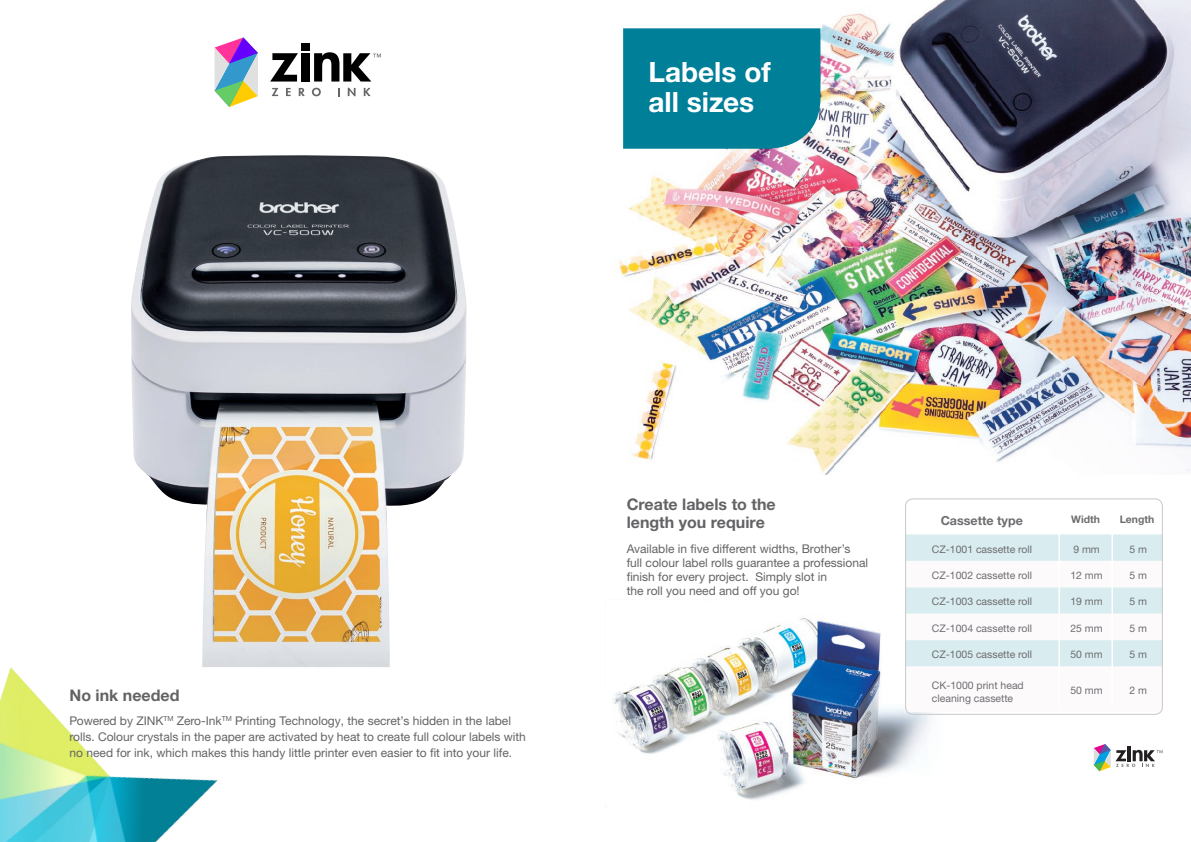
<style>
.page{position:relative;width:1191px;height:842px;background:#fff}
.page>*{position:absolute;margin:0;border:0;box-sizing:border-box;transform-origin:0 0}
.t1{font:700 28px/30px "Helvetica Neue LTW1 G";color:#fff}
.t2{font:700 16px/18px "Helvetica Neue LTW1 G";color:#636366}
.t3{font:700 12.5px "Helvetica Neue LTW1 G";color:#6c6d70}
.t4{font:12px/14px "Helvetica Neue LTW1 G";color:#636366}
.t5{font:10.4px/13.6px "Helvetica Neue LTW1 G";color:#6c6d70}
.t6{font:700 10.4px "Helvetica Neue LTW1 G";color:#6c6d70}
</style>
<div class="page">
<img style="left:131px;top:155px;width:336px;height:512px">
<svg style="left:270px;top:53px;width:28px;height:29px"></svg>
<div style="left:301px;top:53px;width:8px;height:29px;background:#000"></div>
<div style="left:301px;top:43px;width:8px;height:8px;background:#000"></div>
<svg style="left:272px;top:88px;width:6px;height:8px"></svg>
<svg style="left:286px;top:88px;width:5px;height:8px"></svg>
<svg style="left:299px;top:88px;width:6px;height:8px"></svg>
<svg style="left:312px;top:88px;width:9px;height:8px"></svg>
<svg style="left:348px;top:88px;width:7px;height:8px"></svg>
<svg style="left:364px;top:88px;width:7px;height:8px"></svg>
<svg style="left:314px;top:52px;width:67px;height:30px"></svg>
<svg style="left:214px;top:37px;width:44px;height:70px"></svg>
<img style="left:618px;top:0;width:573px;height:475px">
<div style="left:623px;top:28px;width:197px;height:121px;background:#007f98"></div>
<img style="left:612px;top:617px;width:319px;height:183px">
<svg style="left:1093px;top:744px;width:69px;height:27px"></svg>
<svg style="left:905px;top:534px;width:257px;height:178px"></svg>
<hr style="left:1058px;top:506px;width:2px;height:201px;background:#fff">
<hr style="left:1111px;top:506px;width:2px;height:201px;background:#fff">
<div style="left:905px;top:499px;width:257px;height:216px;border:1px solid #c7c8ca;border-radius:7px"></div>
<img style="left:0;top:620px;width:237px;height:222px">
<p class="t1" style="left:648px;top:57px;width:124px">Labels of all sizes</p>
<p class="t2" style="left:70px;top:686px;width:111px">No ink needed</p>
<p class="t4" style="left:70px;top:713px;width:458px;line-height:16px">Powered by ZINK<sup>TM</sup> Zero-Ink<sup>TM</sup> Printing Technology, the secret’s hidden in the label rolls. Colour crystals in the paper are activated by heat to create full colour labels with no need for ink, which makes this handy little printer even easier to fit into your life.</p>
<p class="t2" style="left:626px;top:495px;width:151px">Create labels to the length you require</p>
<p class="t4" style="left:626px;top:542px;width:243px">Available in five different widths, Brother’s full colour label rolls guarantee a professional finish for every project. Simply slot in<br>the roll you need and off you go!</p>
<p class="t3" style="left:940px;top:513px;width:84px">Cassette type</p>
<p class="t6" style="left:1071px;top:513px;width:30px">Width</p>
<p class="t6" style="left:1120px;top:513px;width:36px">Length</p>
<p class="t5" style="left:932px;top:542px;width:102px">CZ-1001 cassette roll</p>
<p class="t5" style="left:1073px;top:542px;width:28px">9 mm</p>
<p class="t5" style="left:1129px;top:542px;width:19px">5 m</p>
<p class="t5" style="left:932px;top:568px;width:102px">CZ-1002 cassette roll</p>
<p class="t5" style="left:1070px;top:568px;width:34px">12 mm</p>
<p class="t5" style="left:1129px;top:568px;width:19px">5 m</p>
<p class="t5" style="left:932px;top:595px;width:102px">CZ-1003 cassette roll</p>
<p class="t5" style="left:1070px;top:595px;width:34px">19 mm</p>
<p class="t5" style="left:1129px;top:595px;width:19px">5 m</p>
<p class="t5" style="left:932px;top:621px;width:102px">CZ-1004 cassette roll</p>
<p class="t5" style="left:1070px;top:621px;width:34px">25 mm</p>
<p class="t5" style="left:1129px;top:621px;width:19px">5 m</p>
<p class="t5" style="left:932px;top:648px;width:102px">CZ-1005 cassette roll</p>
<p class="t5" style="left:1070px;top:648px;width:34px">50 mm</p>
<p class="t5" style="left:1129px;top:648px;width:19px">5 m</p>
<p class="t5" style="left:932px;top:678px;width:93px">CK-1000 print head cleaning cassette</p>
<p class="t5" style="left:1070px;top:683px;width:34px">50 mm</p>
<p class="t5" style="left:1129px;top:683px;width:19px">2 m</p>
</div>
